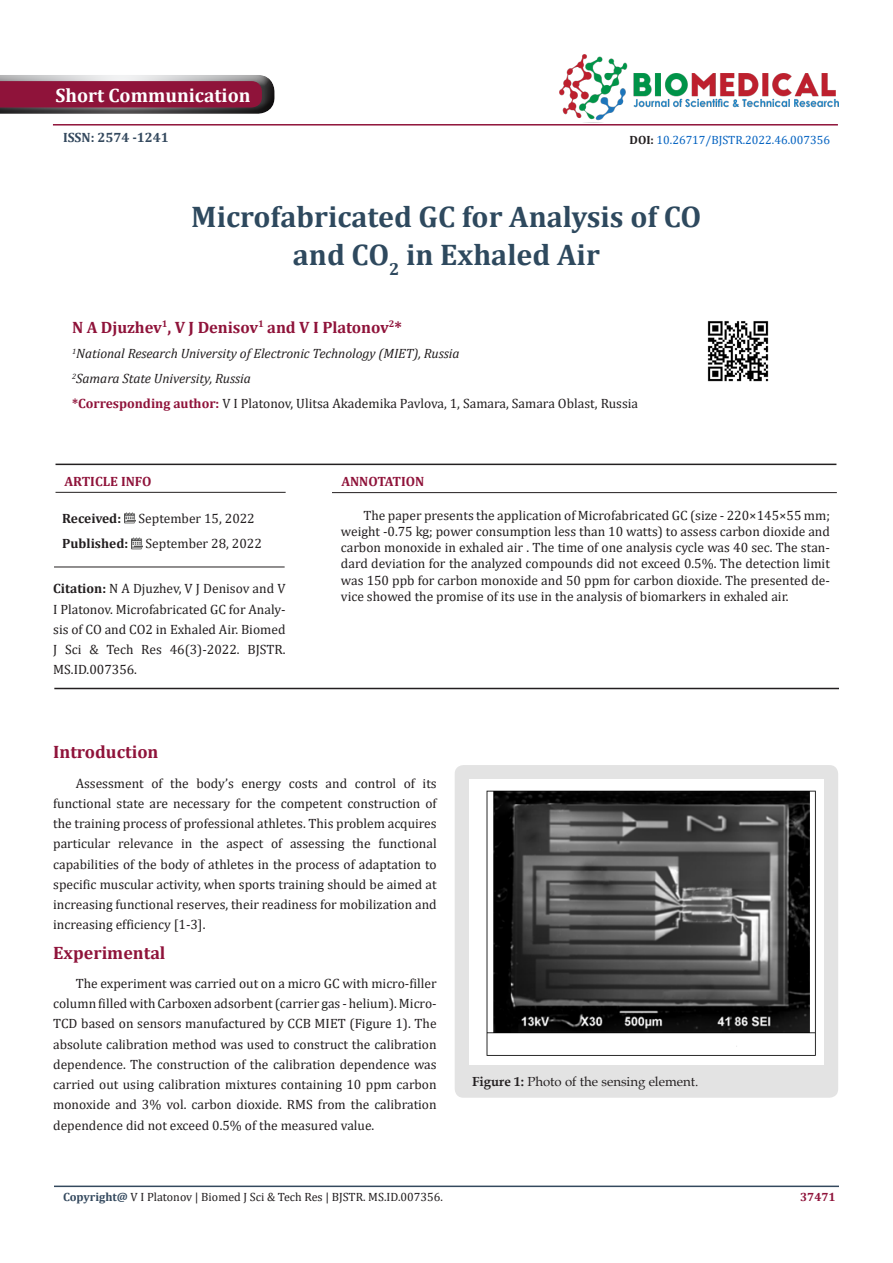
<style>
.page{position:relative;width:893px;height:1263px;background:#fff}
.page>*{position:absolute;margin:0;border:0;box-sizing:border-box;transform-origin:0 0}
.t1{font:700 30px/37.5px "Cambria";color:#2e495e;text-align:center}
.t2{font:700 19.5px "Cambria";color:#fff}
.List_Paragraph{font:700 18px "Cambria";color:#8f133a}
.t3{font:700 16.5px "Cambria";letter-spacing:-.005em;color:#8f133a}
.t4{font:13.5px/20.2px "Cambria";color:#231f20;text-align:justify}
.t5{font:italic 13.5px "Cambria";letter-spacing:-.005em;color:#231f20}
.t6{font:700 13.5px "Cambria";color:#8f133a}
.t7{font:700 13.5px "Cambria";color:#231f20}
.t8{font:700 13.5px "Cambria";color:#34495e}
.t9{font:13.2px "Book Antiqua";color:#231f20}
.t10{font:12px "Cambria";color:#231f20}
.t11{font:12px "Cambria";color:#0563c1}
.t12{font:700 12px "Cambria";color:#8f133a}
.s1{font-weight:700;color:#231f20}
.s2{font-weight:700;color:#8f133a}
.s3{font-weight:700}
.s4{font-weight:700;color:#34495e}
</style>
<div class="page">
<hr style="left:54px;top:1185px;width:785px;height:2px;background:#34495e">
<svg style="left:0;top:75px;width:275px;height:39px;background:#8b3b55"></svg>
<img style="left:559px;top:54px;width:280px;height:67px">
<hr style="left:53px;top:124px;width:785px;height:2px;background:#8f133a">
<img style="left:707px;top:321px;width:62px;height:61px">
<hr style="left:54px;top:567px;width:231px;height:1px;background:#231f20">
<hr style="left:56px;top:492px;width:230px;height:1px;background:#231f20">
<hr style="left:56px;top:464px;width:780px;height:1px;background:#231f20">
<hr style="left:332px;top:492px;width:505px;height:1px;background:#231f20">
<svg style="left:124px;top:512px;width:12px;height:12px"></svg>
<svg style="left:131px;top:537px;width:12px;height:12px"></svg>
<hr style="left:54px;top:688px;width:785px;height:1px;background:#231f20">
<div style="left:455px;top:765px;width:383px;height:333px;background:#e3e3e3;border-radius:9px"></div>
<img style="left:470px;top:780px;width:354px;height:284px">
<p class="t2" style="left:55px;top:81px;width:197px">Short Communication</p>
<p class="t8" style="left:63px;top:127px;width:107px">ISSN: 2574 -1241</p>
<p class="t11" style="left:630px;top:133px;width:202px"><span class="s1">DOI:</span> 10.26717/BJSTR.2022.46.007356</p>
<p class="t1" style="left:191px;top:197px;width:512px">Microfabricated GC for Analysis of CO and CO<sub>2</sub> in Exhaled Air</p>
<p class="t3" style="left:72px;top:315px;width:331px">N A Djuzhev<sup>1</sup>, V J Denisov<sup>1</sup> and V I Platonov<sup>2</sup>*</p>
<p class="t5" style="left:72px;top:344px;width:389px"><sup>1</sup>National Research University of Electronic Technology (MIET), Russia</p>
<p class="t5" style="left:72px;top:369px;width:180px"><sup>2</sup>Samara State University, Russia</p>
<p class="t4" style="left:72px;top:394px;width:568px"><span class="s2">*Corresponding author:</span> V I Platonov, Ulitsa Akademika Pavlova, 1, Samara, Samara Oblast, Russia</p>
<p class="t6" style="left:65px;top:472px;width:88px">ARTICLE INFO</p>
<p class="t6" style="left:341px;top:472px;width:84px">ANNOTATION</p>
<p class="t7" style="left:62px;top:509px;width:60px">Received:</p>
<p class="t4" style="left:139px;top:508px;width:118px">September 15, 2022</p>
<p class="t7" style="left:62px;top:534px;width:67px">Published:</p>
<p class="t4" style="left:146px;top:533px;width:118px">September 28, 2022</p>
<p class="t4" style="left:53px;top:579px;width:234px"><span class="s3">Citation:</span> N A Djuzhev, V J Denisov and V I Platonov. Microfabricated GC for Analy&shy;sis of CO and CO2 in Exhaled Air. Biomed J Sci &amp; Tech Res 46(3)-2022. BJSTR.<br>MS.ID.007356.</p>
<p class="t4" style="left:341px;top:507px;width:491px;line-height:16.2px;text-indent:22px">The paper presents the application of Microfabricated GC (size - 220×145×55 mm; weight -0.75 kg; power consumption less than 10 watts) to assess carbon dioxide and carbon monoxide in exhaled air . The time of one analysis cycle was 40 sec. The stan&shy;dard deviation for the analyzed compounds did not exceed 0.5%. The detection limit was 150 ppb for carbon monoxide and 50 ppm for carbon dioxide. The presented de&shy;vice showed the promise of its use in the analysis of biomarkers in exhaled air.</p>
<p class="List_Paragraph" style="left:53px;top:740px;width:107px">Introduction</p>
<p class="t4" style="left:53px;top:773px;width:385px;text-indent:22px">Assessment of the body’s energy costs and control of its functional state are necessary for the competent construction of the training process of professional athletes. This problem acquires particular relevance in the aspect of assessing the functional capabilities of the body of athletes in the process of adaptation to specific muscular activity, when sports training should be aimed at increasing functional reserves, their readiness for mobilization and increasing efficiency [1-3].</p>
<p class="List_Paragraph" style="left:53px;top:940px;width:114px">Experimental</p>
<p class="t4" style="left:53px;top:973px;width:385px;text-indent:22px">The experiment was carried out on a micro GC with micro-filler column filled with Carboxen adsorbent (carrier gas - helium). Micro-TCD based on sensors manufactured by CCB MIET (Figure 1). The absolute calibration method was used to construct the calibration dependence. The construction of the calibration dependence was carried out using calibration mixtures containing 10 ppm carbon monoxide and 3% vol. carbon dioxide. RMS from the calibration dependence did not exceed 0.5% of the measured value.</p>
<p class="t9" style="left:472px;top:1073px;width:228px"><span class="s3">Figure 1:</span> Photo of the sensing element.</p>
<p class="t10" style="left:63px;top:1190px;width:381px"><span class="s4">Copyright@</span> V I Platonov | Biomed J Sci &amp; Tech Res | BJSTR. MS.ID.007356.</p>
<p class="t12" style="left:800px;top:1188px;width:37px">37471</p>
</div>
